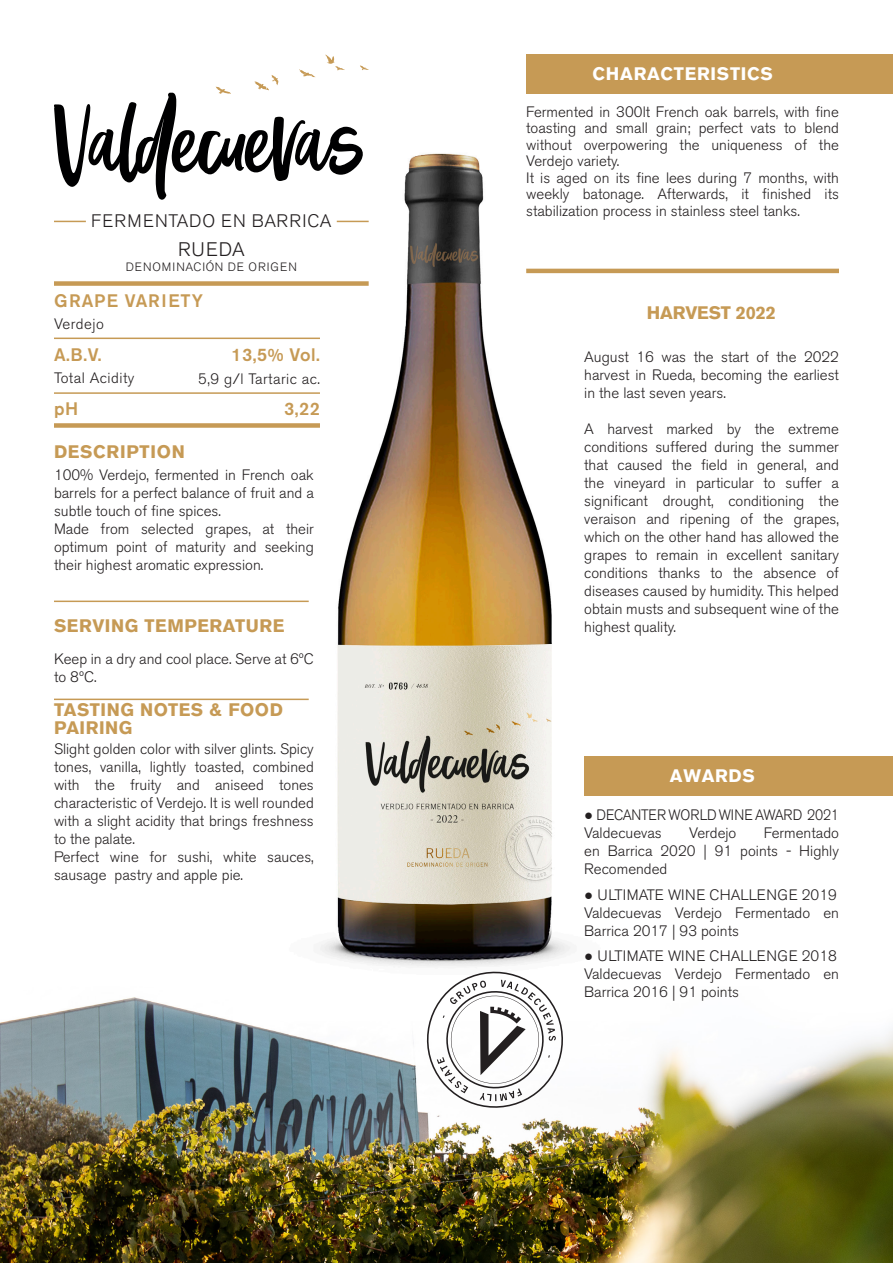
<style>
.page{position:relative;width:893px;height:1263px;background:#fff}
.page>*{position:absolute;margin:0;border:0;box-sizing:border-box;transform-origin:0 0}
.t1{font:300 19.5px "Akzidenz Grotesk BE";letter-spacing:.05em;color:#231f20}
.t2{font:700 18px/18px "Akzidenz Grotesk BQ";letter-spacing:.03em;color:#c69a55}
.t3{font:500 18px "Akzidenz Grotesk BE";letter-spacing:.05em;color:#c69a55}
.t4{font:700 18px "Akzidenz Grotesk BQ";letter-spacing:.04em;color:#fff}
.t5{font:300 18px "Akzidenz Grotesk BE";letter-spacing:.05em;color:#231f20}
.t6{font:700 18px "Akzidenz Grotesk BQ";letter-spacing:-.01em;color:#c69a55}
.t7{font:300 15px/18px "Akzidenz Grotesk BE";color:#231f20;text-align:justify}
.t8{font:300 15px "Akzidenz Grotesk BE";letter-spacing:.03em;color:#231f20}
.t9{font:300 15px "Akzidenz Grotesk BE";letter-spacing:-.02em;color:#231f20;scale:.93 1}
.t10{font:300 12px "Akzidenz Grotesk BE";letter-spacing:.07em;color:#231f20}
.s1{font-family:"Arial Narrow";font-weight:400}
</style>
<div class="page">
<img style="left:0;top:997px;width:893px;height:266px">
<img style="left:234px;top:153px;width:425px;height:868px">
<div style="left:526px;top:54px;width:367px;height:39px;background:#c69a55"></div>
<svg style="left:418px;top:963px;width:154px;height:153px"></svg>
<div style="left:54px;top:281px;width:315px;height:5px;background:#c69a55"></div>
<hr style="left:54px;top:338px;width:266px;height:1px;background:#c69a55">
<hr style="left:54px;top:392px;width:266px;height:2px;background:#c69a55">
<div style="left:54px;top:423px;width:266px;height:5px;background:#c69a55"></div>
<hr style="left:526px;top:269px;width:313px;height:4px;background:#c69a55">
<hr style="left:337px;top:221px;width:32px;height:1px;background:#c69a55">
<hr style="left:54px;top:221px;width:32px;height:1px;background:#c69a55">
<svg style="left:54px;top:55px;width:315px;height:145px"></svg>
<hr style="left:54px;top:601px;width:255px;height:1px;background:#c69a55">
<hr style="left:54px;top:699px;width:255px;height:1px;background:#c69a55">
<div style="left:584px;top:756px;width:309px;height:39px;background:#c69a55"></div>
<p class="t5" style="left:91px;top:211px;width:242px">FERMENTADO EN BARRICA</p>
<p class="t1" style="left:178px;top:239px;width:68px">RUEDA</p>
<p class="t10" style="left:126px;top:260px;width:173px">DENOMINACIÓN DE ORIGEN</p>
<p class="t3" style="left:54px;top:289px;width:151px">GRAPE VARIETY</p>
<p class="t8" style="left:54px;top:316px;width:51px">Verdejo</p>
<p class="t3" style="left:54px;top:343px;width:49px">A.B.V.</p>
<p class="t8" style="left:54px;top:370px;width:82px">Total Acidity</p>
<p class="t3" style="left:232px;top:343px;width:90px">13,5% Vol.</p>
<p class="t8" style="left:198px;top:370px;width:123px">5,9 g/l Tartaric ac.</p>
<p class="t3" style="left:54px;top:398px;width:26px">pH</p>
<p class="t3" style="left:284px;top:398px;width:37px">3,22</p>
<p class="t2" style="left:54px;top:442px;width:132px">DESCRIPTION</p>
<p class="t7" style="left:54px;top:466px;width:261px">100% Verdejo, fermented in French oak barrels for a perfect balance of fruit and a subtle touch of fine spices.</p>
<p class="t7" style="left:54px;top:520px;width:261px">Made from selected grapes, at their optimum point of maturity and seeking their highest aromatic expression.</p>
<p class="t2" style="left:54px;top:617px;width:232px">SERVING TEMPERATURE</p>
<p class="t7" style="left:54px;top:650px;width:261px">Keep in a dry and cool place. Serve at 6ºC to 8ºC.</p>
<p class="t2" style="left:54px;top:701px;width:230px">TASTING NOTES &amp; FOOD<br>PAIRING</p>
<p class="t7" style="left:54px;top:740px;width:261px">Slight golden color with silver glints. Spicy tones, vanilla, lightly toasted, combined with the fruity and aniseed tones characteristic of Verdejo. It is well rounded with a slight acidity that brings freshness to the palate.</p>
<p class="t7" style="left:54px;top:848px;width:261px">Perfect wine for sushi, white sauces, sausage pastry and apple pie.</p>
<p class="t4" style="left:593px;top:63px;width:182px">CHARACTERISTICS</p>
<p class="t7" style="left:526px;top:104px;width:314px;line-height:16.5px">Fermented in 300lt French oak barrels, with fine toasting and small grain; perfect vats to blend without overpowering the uniqueness of the Verdejo variety.</p>
<p class="t7" style="left:526px;top:170px;width:314px;line-height:16.5px">It is aged on its fine lees during 7 months, with weekly batonage. Afterwards, it finished its stabilization process in stainless steel tanks.</p>
<p class="t6" style="left:647px;top:303px;width:130px">HARVEST 2022</p>
<p class="t7" style="left:584px;top:348px;width:256px">August 16 was the start of the 2022 harvest in Rueda, becoming the earliest in the last seven years.</p>
<p class="t7" style="left:584px;top:420px;width:256px">A harvest marked by the extreme conditions suffered during the summer that caused the field in general, and the vineyard in particular to suffer a significant drought, conditioning the veraison and ripening of the grapes, which on the other hand has allowed the grapes to remain in excellent sanitary conditions thanks to the absence of diseases caused by humidity. This helped obtain musts and subsequent wine of the highest quality.</p>
<p class="t4" style="left:670px;top:765px;width:86px">AWARDS</p>
<p class="t9" style="left:584px;top:807px;width:275px"><span class="s1">●</span> DECANTER WORLD WINE AWARD 2021</p>
<p class="t7" style="left:584px;top:824px;width:79px">Valdecuevas</p>
<p class="t7" style="left:689px;top:824px;width:49px">Verdejo</p>
<p class="t7" style="left:584px;top:824px;width:256px;text-indent:180px">Fermentado en Barrica 2020 | 91 points - Highly Recomended</p>
<p class="t7" style="left:584px;top:886px;width:254px"><span class="s1">●</span> ULTIMATE WINE CHALLENGE 2019</p>
<p class="t7" style="left:584px;top:904px;width:256px">Valdecuevas Verdejo Fermentado en<br>Barrica 2017 | 93 points</p>
<p class="t7" style="left:584px;top:947px;width:254px"><span class="s1">●</span> ULTIMATE WINE CHALLENGE 2018</p>
<p class="t7" style="left:584px;top:965px;width:256px">Valdecuevas Verdejo Fermentado en<br>Barrica 2016 | 91 points</p>
</div>
